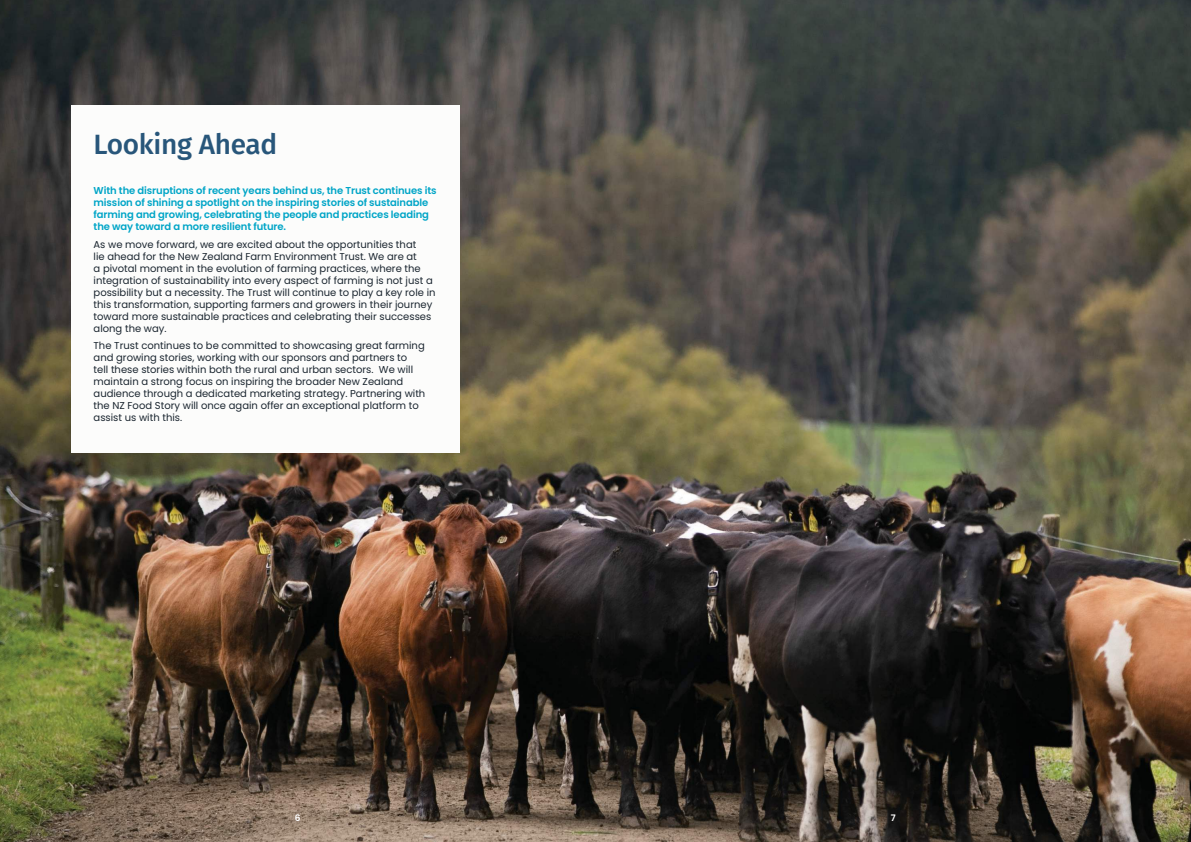
<style>
.page{position:relative;width:1191px;height:842px;background:#fff}
.page>*{position:absolute;margin:0;border:0;box-sizing:border-box;transform-origin:0 0}
.t1{font:500 28px "Fira Sans";letter-spacing:-.01em;color:#28567a}
.t2{font:10px/12px "Poppins";color:#1a252f}
.t3{font:600 10px/12px "Poppins";letter-spacing:-.01em;color:#00a5c7}
.t4{font:600 9px "Poppins";color:#fff}
</style>
<div class="page">
<img style="left:0;top:0;width:1191px;height:842px">
<div style="left:71px;top:105px;width:388px;height:347px;background:#fcfcfb"></div>
<h1 class="t1" style="left:94px;top:131px;width:185px">Looking Ahead</h1>
<p class="t3" style="left:94px;top:185px;width:345px">With the disruptions of recent years behind us, the Trust continues its mission of shining a spotlight on the inspiring stories of sustainable farming and growing, celebrating the people and practices leading the way toward a more resilient future.</p>
<p class="t2" style="left:94px;top:238px;width:343px">As we move forward, we are excited about the opportunities that<br>lie ahead for the New Zealand Farm Environment Trust. We are at<br>a pivotal moment in the evolution of farming practices, where the integration of sustainability into every aspect of farming is not just a possibility but a necessity. The Trust will continue to play a key role in this transformation, supporting farmers and growers in their journey toward more sustainable practices and celebrating their successes along the way.</p>
<p class="t2" style="left:94px;top:340px;width:333px">The Trust continues to be committed to showcasing great farming and growing stories, working with our sponsors and partners to<br>tell these stories within both the rural and urban sectors. We will maintain a strong focus on inspiring the broader New Zealand audience through a dedicated marketing strategy. Partnering with the NZ Food Story will once again offer an exceptional platform to assist us with this.</p>
<p class="t4" style="left:295px;top:813px;width:7px">6</p>
<p class="t4" style="left:890px;top:813px;width:6px">7</p>
</div>
